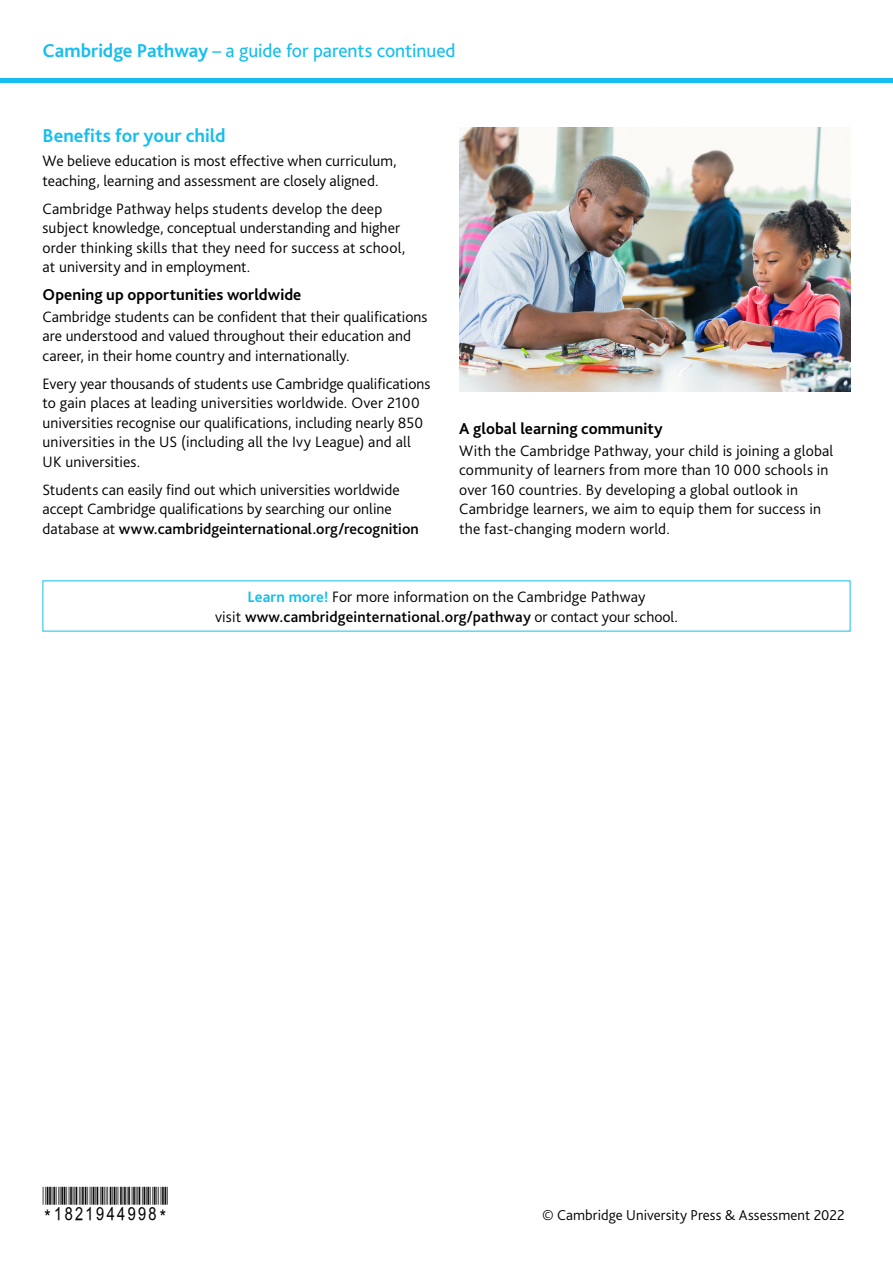
<style>
.page{position:relative;width:893px;height:1263px;background:#fff}
.page>*{position:absolute;margin:0;border:0;box-sizing:border-box;transform-origin:0 0}
.t1{font:19.5px "Bliss Pro";letter-spacing:-.005em;color:#15bef0}
.Subheading_1{font:700 19.5px "Bliss Pro";color:#15bef0}
.t2{font:18px "ABCC39 Short Text";color:#000}
.Subheading_2{font:700 16.5px "Bliss Pro";letter-spacing:.005em;color:#000}
.Body_copy{font:300 15.75px/19.5px "Bliss Pro";letter-spacing:.005em;color:#000}
.t3{font:300 15px "Bliss Pro";letter-spacing:.005em;color:#000}
.s1{font-weight:700}
.s2{font-weight:500}
.s3{font-weight:700;color:#15bef0}
</style>
<div class="page">
<img style="left:459px;top:128px;width:391px;height:263px">
<hr style="left:0;top:78px;width:893px;height:4px;background:#15bef0">
<p class="t1" style="left:43px;top:39px;width:415px"><span class="s1">Cambridge Pathway</span> – a guide for parents continued</p>
<h3 class="Subheading_1" style="left:43px;top:124px;width:185px">Benefits for your child</h3>
<p class="Body_copy" style="left:43px;top:151px;width:355px">We believe education is most effective when curriculum, teaching, learning and assessment are closely aligned.</p>
<p class="Body_copy" style="left:43px;top:199px;width:364px">Cambridge Pathway helps students develop the deep subject knowledge, conceptual understanding and higher order thinking skills that they need for success at school, at university and in employment.</p>
<h4 class="Subheading_2" style="left:43px;top:284px;width:260px">Opening up opportunities worldwide</h4>
<p class="Body_copy" style="left:43px;top:307px;width:387px">Cambridge students can be confident that their qualifications are understood and valued throughout their education and career, in their home country and internationally.</p>
<p class="Body_copy" style="left:43px;top:374px;width:389px">Every year thousands of students use Cambridge qualifications to gain places at leading universities worldwide. Over 2100 universities recognise our qualifications, including nearly 850 universities in the US (including all the Ivy League) and all UK universities.</p>
<p class="Body_copy" style="left:43px;top:480px;width:378px">Students can easily find out which universities worldwide accept Cambridge qualifications by searching our online database at <span class="s2">www.cambridgeinternational.org/recognition</span></p>
<h4 class="Subheading_2" style="left:459px;top:418px;width:205px">A global learning community</h4>
<p class="Body_copy" style="left:459px;top:441px;width:376px">With the Cambridge Pathway, your child is joining a global community of learners from more than 10 000 schools in over 160 countries. By developing a global outlook in Cambridge learners, we aim to equip them for success in the fast-changing modern world.</p>
<p class="Body_copy" style="left:215px;top:587px;width:464px;text-align:center"><span class="s3">Learn more!</span> For more information on the Cambridge Pathway<br>visit <span class="s2">www.cambridgeinternational.org/pathway</span> or contact your school.</p>
<p class="t2" style="left:43px;top:1204px;width:127px">*1821944998*</p>
<p class="t3" style="left:542px;top:1206px;width:304px">© Cambridge University Press &amp; Assessment 2022</p>
</div>
